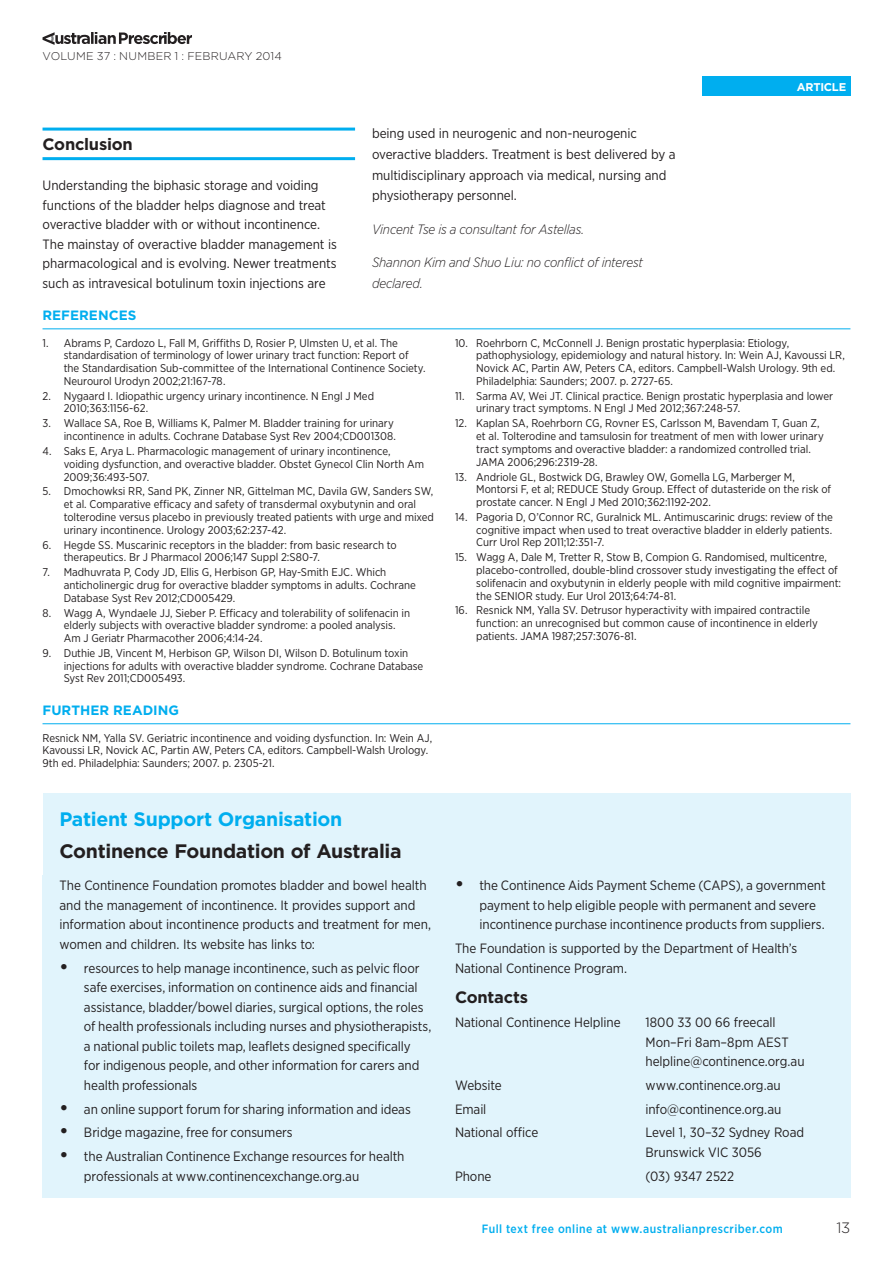
<style>
.page{position:relative;width:893px;height:1263px;background:#fff}
.page>*{position:absolute;margin:0;border:0;box-sizing:border-box;transform-origin:0 0}
.Filler_Header{font:700 19.5px "Gotham";letter-spacing:-.015em;color:#231f20}
.Filler_Header-2{font:700 19.5px "Gotham";letter-spacing:-.015em;color:#00aeef}
.Conclusion_and_Recom{font:700 16.5px "Gotham";letter-spacing:-.01em;color:#231f20}
.Subheading_Level_1{font:700 16.5px "Gotham";letter-spacing:-.01em;color:#231f20}
.t1{font:300 15px "Gotham";color:#231f20}
.Body_Text{font:13.5px/19.5px "Gotham Narrow";letter-spacing:-.005em;color:#231f20}
.Conflict_of_Interest{font:italic 300 13.5px/20.7px "Gotham Narrow";letter-spacing:-.015em;color:#231f20}
.References_Header{font:700 13.5px "Gotham";color:#00aeef}
.t2{font:500 12px "Gotham Narrow";letter-spacing:.035em;color:#00aeef}
.References_Text{font:11.25px/12.8px "Gotham Narrow";letter-spacing:-.005em;color:#231f20}
.Further_Reading{font:11.25px/12.8px "Gotham Narrow";letter-spacing:-.005em;color:#231f20}
.t3{font:300 11.25px "Gotham";letter-spacing:.01em;color:#231f20}
.t4{font:700 11.25px "Gotham";letter-spacing:-.02em;color:#fff}
.s1{font-family:"Gotham";font-weight:700;font-size:18px}
</style>
<div class="page">
<div style="left:702px;top:77px;width:148px;height:19px;background:#00aeef"></div>
<svg style="left:43px;top:32px;width:149px;height:13px"></svg>
<hr style="left:43px;top:128px;width:312px;height:3px;background:#00aeef">
<hr style="left:43px;top:157px;width:312px;height:3px;background:#00aeef">
<hr style="left:43px;top:329px;width:807px;height:1px;background:#00aeef">
<hr style="left:43px;top:723px;width:807px;height:1px;background:#00aeef">
<div style="left:43px;top:875px;width:395px;height:323px;background:#e1f4fc"></div>
<div style="left:43px;top:793px;width:807px;height:82px;background:#e1f4fc"></div>
<div style="left:438px;top:875px;width:412px;height:323px;background:#e1f4fc"></div>
<p class="t3" style="left:43px;top:48px;width:241px">VOLUME 37 : NUMBER 1 : FEBRUARY 2014</p>
<p class="Conclusion_and_Recom" style="left:43px;top:133px;width:92px">Conclusion</p>
<p class="Body_Text" style="left:43px;top:176px;width:296px">Understanding the biphasic storage and voiding functions of the bladder helps diagnose and treat overactive bladder with or without incontinence.<br>The mainstay of overactive bladder management is pharmacological and is evolving. Newer treatments such as intravesical botulinum toxin injections are</p>
<p class="References_Header" style="left:43px;top:306px;width:95px">REFERENCES</p>
<p class="Body_Text" style="left:372px;top:123px;width:305px;line-height:20.7px">being used in neurogenic and non-neurogenic overactive bladders. Treatment is best delivered by a multidisciplinary approach via medical, nursing and physiotherapy personnel.</p>
<p class="Conflict_of_Interest" style="left:372px;top:218px;width:214px">Vincent Tse is a consultant for Astellas.</p>
<p class="Conflict_of_Interest" style="left:372px;top:252px;width:272px">Shannon Kim and Shuo Liu: no conflict of interest declared.</p>
<p class="t4" style="left:797px;top:79px;width:51px">ARTICLE</p>
<p class="References_Text" style="left:64px;top:336px;width:363px;text-indent:-21px">1. Abrams P, Cardozo L, Fall M, Griffiths D, Rosier P, Ulmsten U, et al. The standardisation of terminology of lower urinary tract function: Report of the Standardisation Sub-committee of the International Continence Society.<br>Neurourol Urodyn 2002;21:167-78.</p>
<p class="References_Text" style="left:64px;top:389px;width:312px;text-indent:-21px">2. Nygaard I. Idiopathic urgency urinary incontinence. N Engl J Med<br>2010;363:1156-62.</p>
<p class="References_Text" style="left:43px;top:417px;width:355px;text-align:right">3. Wallace SA, Roe B, Williams K, Palmer M. Bladder training for urinary incontinence in adults. Cochrane Database Syst Rev 2004;CD001308.</p>
<p class="References_Text" style="left:64px;top:444px;width:362px;text-indent:-21px">4. Saks E, Arya L. Pharmacologic management of urinary incontinence, voiding dysfunction, and overactive bladder. Obstet Gynecol Clin North Am<br>2009;36:493-507.</p>
<p class="References_Text" style="left:64px;top:485px;width:372px;text-indent:-21px">5. Dmochowksi RR, Sand PK, Zinner NR, Gittelman MC, Davila GW, Sanders SW, et al. Comparative efficacy and safety of transdermal oxybutynin and oral tolterodine versus placebo in previously treated patients with urge and mixed urinary incontinence. Urology 2003;62:237-42.</p>
<p class="References_Text" style="left:64px;top:538px;width:334px;text-indent:-21px">6. Hegde SS. Muscarinic receptors in the bladder: from basic research to therapeutics. Br J Pharmacol 2006;147 Suppl 2:S80-7.</p>
<p class="References_Text" style="left:64px;top:566px;width:354px;text-indent:-21px">7. Madhuvrata P, Cody JD, Ellis G, Herbison GP, Hay-Smith EJC. Which anticholinergic drug for overactive bladder symptoms in adults. Cochrane<br>Database Syst Rev 2012;CD005429.</p>
<p class="References_Text" style="left:64px;top:606px;width:348px;text-indent:-21px">8. Wagg A, Wyndaele JJ, Sieber P. Efficacy and tolerability of solifenacin in elderly subjects with overactive bladder syndrome: a pooled analysis.<br>Am J Geriatr Pharmacother 2006;4:14-24.</p>
<p class="References_Text" style="left:64px;top:646px;width:361px;text-indent:-21px">9. Duthie JB, Vincent M, Herbison GP, Wilson DI, Wilson D. Botulinum toxin injections for adults with overactive bladder syndrome. Cochrane Database<br>Syst Rev 2011;CD005493.</p>
<p class="References_Header" style="left:43px;top:701px;width:138px">FURTHER READING</p>
<p class="Further_Reading" style="left:43px;top:731px;width:391px">Resnick NM, Yalla SV. Geriatric incontinence and voiding dysfunction. In: Wein AJ,<br>Kavoussi LR, Novick AC, Partin AW, Peters CA, editors. Campbell-Walsh Urology.<br>9th ed. Philadelphia: Saunders; 2007. p. 2305-21.</p>
<p class="Filler_Header-2" style="left:60px;top:806px;width:284px">Patient Support Organisation</p>
<p class="Filler_Header" style="left:60px;top:838px;width:344px">Continence Foundation of Australia</p>
<p class="Body_Text" style="left:60px;top:876px;width:373px">The Continence Foundation promotes bladder and bowel health and the management of incontinence. It provides support and information about incontinence products and treatment for men, women and children. Its website has links to:</p>
<p class="Body_Text" style="left:84px;top:958px;width:349px;text-indent:-24px"><span class="s1">•</span> resources to help manage incontinence, such as pelvic floor safe exercises, information on continence aids and financial assistance, bladder/bowel diaries, surgical options, the roles of health professionals including nurses and physiotherapists, a national public toilets map, leaflets designed specifically<br>for indigenous people, and other information for carers and health professionals</p>
<p class="Body_Text" style="left:60px;top:1099px;width:353px"><span class="s1">•</span> an online support forum for sharing information and ideas</p>
<p class="Body_Text" style="left:60px;top:1122px;width:235px"><span class="s1">•</span> Bridge magazine, free for consumers</p>
<p class="Body_Text" style="left:84px;top:1146px;width:322px;text-indent:-24px"><span class="s1">•</span> the Australian Continence Exchange resources for health professionals at www.continencexchange.org.au</p>
<p class="References_Text" style="left:476px;top:336px;width:370px;text-indent:-21px">10. Roehrborn C, McConnell J. Benign prostatic hyperplasia: Etiology, pathophysiology, epidemiology and natural history. In: Wein AJ, Kavoussi LR, Novick AC, Partin AW, Peters CA, editors. Campbell-Walsh Urology. 9th ed.<br>Philadelphia: Saunders; 2007. p. 2727-65.</p>
<p class="References_Text" style="left:476px;top:389px;width:358px;text-indent:-21px">11. Sarma AV, Wei JT. Clinical practice. Benign prostatic hyperplasia and lower urinary tract symptoms. N Engl J Med 2012;367:248-57.</p>
<p class="References_Text" style="left:476px;top:417px;width:349px;text-indent:-21px">12. Kaplan SA, Roehrborn CG, Rovner ES, Carlsson M, Bavendam T, Guan Z, et al. Tolterodine and tamsulosin for treatment of men with lower urinary tract symptoms and overactive bladder: a randomized controlled trial.<br>JAMA 2006;296:2319-28.</p>
<p class="References_Text" style="left:476px;top:470px;width:356px;text-indent:-21px">13. Andriole GL, Bostwick DG, Brawley OW, Gomella LG, Marberger M,<br>Montorsi F, et al; REDUCE Study Group. Effect of dutasteride on the risk of prostate cancer. N Engl J Med 2010;362:1192-202.</p>
<p class="References_Text" style="left:476px;top:510px;width:358px;text-align:justify;text-indent:-21px">14. Pagoria D, O’Connor RC, Guralnick ML. Antimuscarinic drugs: review of the cognitive impact when used to treat overactive bladder in elderly patients.<br>Curr Urol Rep 2011;12:351-7.</p>
<p class="References_Text" style="left:476px;top:551px;width:366px;text-indent:-21px">15. Wagg A, Dale M, Tretter R, Stow B, Compion G. Randomised, multicentre, placebo-controlled, double-blind crossover study investigating the effect of solifenacin and oxybutynin in elderly people with mild cognitive impairment: the SENIOR study. Eur Urol 2013;64:74-81.</p>
<p class="References_Text" style="left:476px;top:604px;width:343px;text-indent:-21px">16. Resnick NM, Yalla SV. Detrusor hyperactivity with impaired contractile function: an unrecognised but common cause of incontinence in elderly patients. JAMA 1987;257:3076-81.</p>
<p class="Body_Text" style="left:479px;top:876px;width:348px;text-indent:-24px"><span class="s1">•</span> the Continence Aids Payment Scheme (CAPS), a government payment to help eligible people with permanent and severe incontinence purchase incontinence products from suppliers.</p>
<p class="Body_Text" style="left:455px;top:938px;width:344px">The Foundation is supported by the Department of Health’s<br>National Continence Program.</p>
<p class="Subheading_Level_1" style="left:455px;top:987px;width:75px">Contacts</p>
<p class="Body_Text" style="left:455px;top:1012px;width:167px">National Continence Helpline</p>
<p class="Body_Text" style="left:645px;top:1012px;width:161px">1800 33 00 66 freecall<br>Mon–Fri 8am–8pm AEST helpline@continence.org.au</p>
<p class="Body_Text" style="left:455px;top:1075px;width:48px">Website</p>
<p class="Body_Text" style="left:645px;top:1075px;width:137px">www.continence.org.au</p>
<p class="Body_Text" style="left:455px;top:1099px;width:33px">Email</p>
<p class="Body_Text" style="left:645px;top:1099px;width:137px">info@continence.org.au</p>
<p class="Body_Text" style="left:455px;top:1123px;width:85px">National office</p>
<p class="Body_Text" style="left:645px;top:1123px;width:160px">Level 1, 30–32 Sydney Road<br>Brunswick VIC 3056</p>
<p class="Body_Text" style="left:455px;top:1166px;width:38px">Phone</p>
<p class="Body_Text" style="left:645px;top:1166px;width:90px">(03) 9347 2522</p>
<p class="t2" style="left:482px;top:1221px;width:302px">Full text free online at www.australianprescriber.com</p>
<h3 class="t1" style="left:836px;top:1218px;width:16px">13</h3>
</div>
